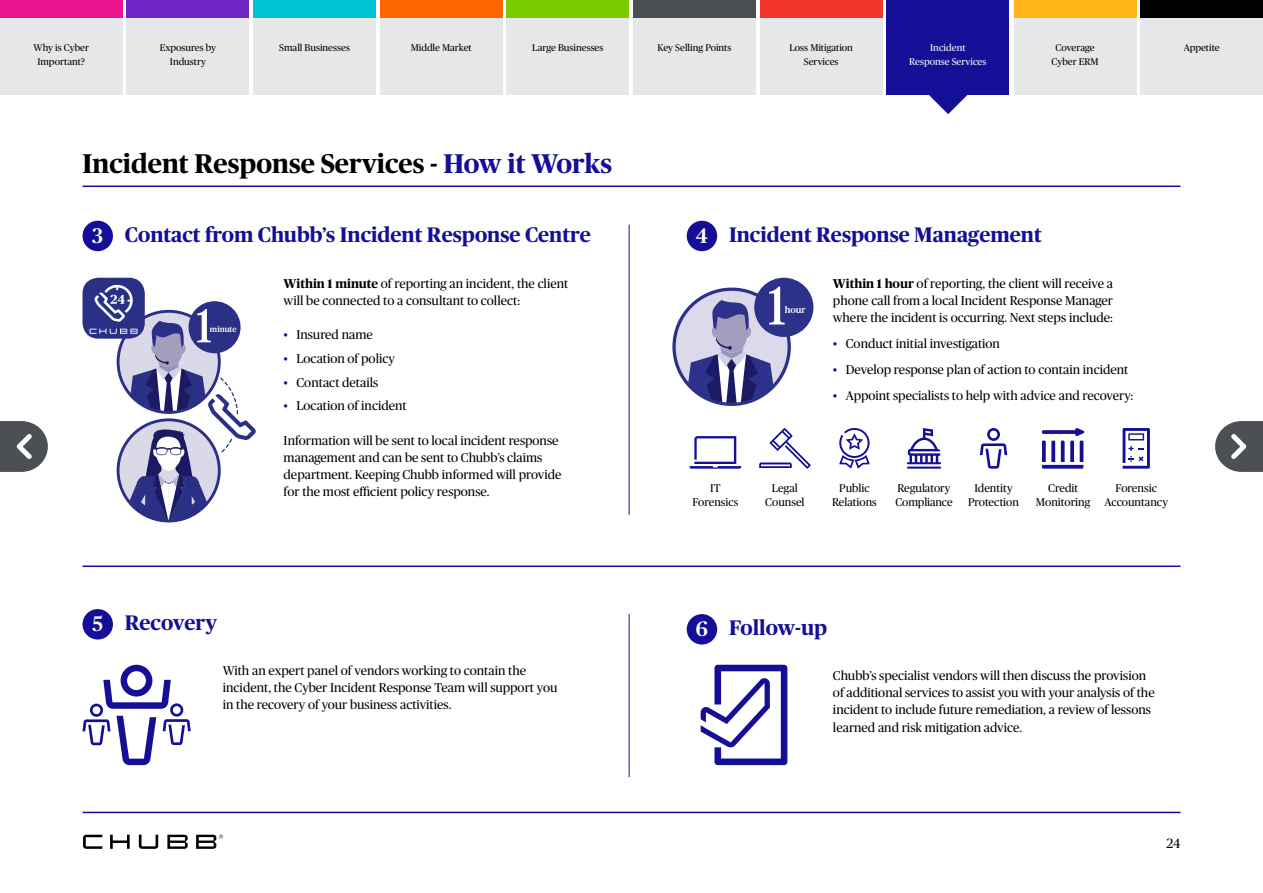
<style>
.page{position:relative;width:1263px;height:893px;background:#fff}
.page>*{position:absolute;margin:0;border:0;box-sizing:border-box;transform-origin:0 0}
.t1{font:700 27px "Chubb Publico";color:#000}
.t2{font:700 21px "Chubb Publico";color:#140f96}
.t3{font:13.5px "Chubb Publico";color:#000}
.t4{font:12.75px/17.2px "Chubb Publico";color:#000}
.t5{font:11.25px/13.5px "Chubb Publico";color:#000;text-align:center}
.t6{font:9.75px/14.2px "Chubb Publico";color:#000;text-align:center}
.t7{font:9.75px/14.2px "Chubb Publico";color:#fff;text-align:center}
.t8{font:500 9.3px "Chubb Publico";color:#fff}
.t9{font:500 8.25px "Chubb Publico";color:#fff}
.s1{color:#140f96}
.s2{font-weight:500;color:#fff}
.s3{font-weight:700}
</style>
<div class="page">
<svg style="left:0;top:421px;width:48px;height:51px"></svg>
<svg style="left:1215px;top:421px;width:48px;height:51px"></svg>
<hr style="left:82px;top:812px;width:1098px;height:1px;background:#140f96">
<hr style="left:82px;top:186px;width:1098px;height:1px;background:#140f96">
<hr style="left:82px;top:565px;width:1098px;height:2px;background:#140f96">
<div style="left:82px;top:609px;width:31px;height:30px;background:#140f96;border-radius:50%"></div>
<div style="left:687px;top:614px;width:30px;height:31px;background:#140f96;border-radius:50%"></div>
<svg style="left:82px;top:665px;width:109px;height:100px"></svg>
<svg style="left:701px;top:665px;width:86px;height:100px"></svg>
<hr style="left:629px;top:614px;width:1px;height:163px;background:#140f96">
<hr style="left:629px;top:225px;width:1px;height:290px;background:#140f96">
<div style="left:82px;top:221px;width:31px;height:30px;background:#140f96;border-radius:50%"></div>
<div style="left:687px;top:221px;width:30px;height:30px;background:#140f96;border-radius:50%"></div>
<div style="left:83px;top:278px;width:62px;height:61px;background:#2b3087;border-radius:16px"></div>
<div style="left:754px;top:278px;width:59px;height:59px;background:#2c3189;border-radius:50%"></div>
<svg style="left:672px;top:286px;width:119px;height:120px"></svg>
<svg style="left:690px;top:436px;width:51px;height:33px"></svg>
<svg style="left:759px;top:428px;width:52px;height:41px"></svg>
<svg style="left:839px;top:428px;width:31px;height:41px"></svg>
<hr style="left:907px;top:467px;width:34px;height:2px;background:#140f96">
<svg style="left:907px;top:428px;width:34px;height:36px"></svg>
<svg style="left:980px;top:428px;width:27px;height:41px"></svg>
<svg style="left:1042px;top:428px;width:42px;height:41px"></svg>
<svg style="left:1122px;top:428px;width:28px;height:41px"></svg>
<svg style="left:83px;top:835px;width:140px;height:14px"></svg>
<svg style="left:90px;top:285px;width:166px;height:237px"></svg>
<div style="left:760px;top:0;width:122px;height:95px;background:#e6e7e8"></div>
<div style="left:760px;top:0;width:122px;height:18px;background:#f2362b"></div>
<div style="left:886px;top:0;width:123px;height:95px;background:#140f96"></div>
<svg style="left:929px;top:95px;width:39px;height:19px"></svg>
<div style="left:633px;top:6px;width:123px;height:89px;background:#e6e7e8"></div>
<div style="left:633px;top:0;width:123px;height:18px;background:#4a4f54"></div>
<div style="left:507px;top:0;width:122px;height:95px;background:#e6e7e8"></div>
<div style="left:507px;top:0;width:122px;height:18px;background:#7acc00"></div>
<div style="left:380px;top:0;width:122px;height:95px;background:#e6e7e8"></div>
<div style="left:380px;top:0;width:122px;height:18px;background:#f60"></div>
<div style="left:253px;top:6px;width:123px;height:89px;background:#e6e7e8"></div>
<div style="left:253px;top:0;width:123px;height:18px;background:#00c2d6"></div>
<div style="left:127px;top:6px;width:122px;height:89px;background:#e6e7e8"></div>
<div style="left:127px;top:0;width:122px;height:18px;background:#6e26c4"></div>
<div style="left:0;top:0;width:123px;height:95px;background:#e6e7e8"></div>
<div style="left:0;top:0;width:123px;height:18px;background:#ec148e"></div>
<div style="left:1140px;top:6px;width:123px;height:89px;background:#e6e7e8"></div>
<div style="left:1140px;top:0;width:123px;height:18px;background:#000"></div>
<div style="left:1014px;top:6px;width:122px;height:89px;background:#e6e7e8"></div>
<div style="left:1014px;top:0;width:122px;height:18px;background:#ffb517"></div>
<p class="t6" style="left:34px;top:40px;width:57px">Why is Cyber<br>Important?</p>
<p class="t6" style="left:160px;top:40px;width:58px">Exposures by</p>
<p class="t6" style="left:279px;top:40px;width:72px">Small Businesses</p>
<p class="t6" style="left:411px;top:40px;width:62px">Middle Market</p>
<p class="t6" style="left:532px;top:40px;width:73px">Large Businesses</p>
<p class="t6" style="left:658px;top:40px;width:75px">Key Selling Points</p>
<p class="t6" style="left:170px;top:54px;width:38px">Industry</p>
<p class="t6" style="left:789px;top:40px;width:65px">Loss Mitigation<br>Services</p>
<p class="t7" style="left:909px;top:40px;width:79px">Incident<br>Response Services</p>
<p class="t6" style="left:1055px;top:40px;width:41px">Coverage</p>
<p class="t6" style="left:1184px;top:40px;width:37px">Appetite</p>
<p class="t6" style="left:1051px;top:54px;width:49px">Cyber ERM</p>
<h1 class="t1" style="left:82px;top:144px;width:531px">Incident Response Services - <span class="s1">How it Works</span></h1>
<h2 class="t2" style="left:92px;top:219px;width:500px"><span class="s2">3</span> Contact from Chubb’s Incident Response Centre</h2>
<h2 class="t2" style="left:696px;top:219px;width:347px"><span class="s2">4</span> Incident Response Management</h2>
<p class="t9" style="left:210px;top:323px;width:28px">minute</p>
<p class="t4" style="left:284px;top:274px;width:286px"><span class="s3">Within 1 minute</span> of reporting an incident, the client will be connected to a consultant to collect:</p>
<p class="t4" style="left:284px;top:326px;width:91px"><span class="s1">•</span> Insured name</p>
<p class="t4" style="left:284px;top:349px;width:113px"><span class="s1">•</span> Location of policy</p>
<p class="t4" style="left:284px;top:373px;width:96px"><span class="s1">•</span> Contact details</p>
<p class="t4" style="left:284px;top:397px;width:125px"><span class="s1">•</span> Location of incident</p>
<p class="t4" style="left:284px;top:431px;width:279px">Information will be sent to local incident response management and can be sent to Chubb’s claims department. Keeping Chubb informed will provide for the most efficient policy response.</p>
<p class="t8" style="left:785px;top:303px;width:22px">hour</p>
<p class="t4" style="left:833px;top:274px;width:282px;text-align:justify"><span class="s3">Within 1 hour</span> of reporting, the client will receive a phone call from a local Incident Response Manager where the incident is occurring. Next steps include:</p>
<p class="t4" style="left:833px;top:334px;width:169px"><span class="s1">•</span> Conduct initial investigation</p>
<p class="t4" style="left:833px;top:360px;width:297px"><span class="s1">•</span> Develop response plan of action to contain incident</p>
<p class="t4" style="left:833px;top:386px;width:302px"><span class="s1">•</span> Appoint specialists to help with advice and recovery:</p>
<p class="t5" style="left:692px;top:481px;width:48px">IT<br>Forensics</p>
<p class="t5" style="left:765px;top:481px;width:41px">Legal<br>Counsel</p>
<p class="t5" style="left:832px;top:481px;width:46px">Public<br>Relations</p>
<p class="t5" style="left:895px;top:481px;width:59px;text-align:left">Regulatory<br>Compliance</p>
<p class="t5" style="left:968px;top:481px;width:52px">Identity<br>Protection</p>
<p class="t5" style="left:1036px;top:481px;width:56px">Credit<br>Monitoring</p>
<p class="t5" style="left:1104px;top:481px;width:65px">Forensic<br>Accountancy</p>
<h2 class="t2" style="left:92px;top:607px;width:126px"><span class="s2">5</span> Recovery</h2>
<h2 class="t2" style="left:696px;top:612px;width:133px"><span class="s2">6</span> Follow-up</h2>
<p class="t4" style="left:223px;top:661px;width:336px">With an expert panel of vendors working to contain the incident, the Cyber Incident Response Team will support you in the recovery of your business activities.</p>
<p class="t4" style="left:833px;top:666px;width:323px">Chubb’s specialist vendors will then discuss the provision of additional services to assist you with your analysis of the incident to include future remediation, a review of lessons learned and risk mitigation advice.</p>
<p class="t3" style="left:1166px;top:833px;width:16px">24</p>
</div>
